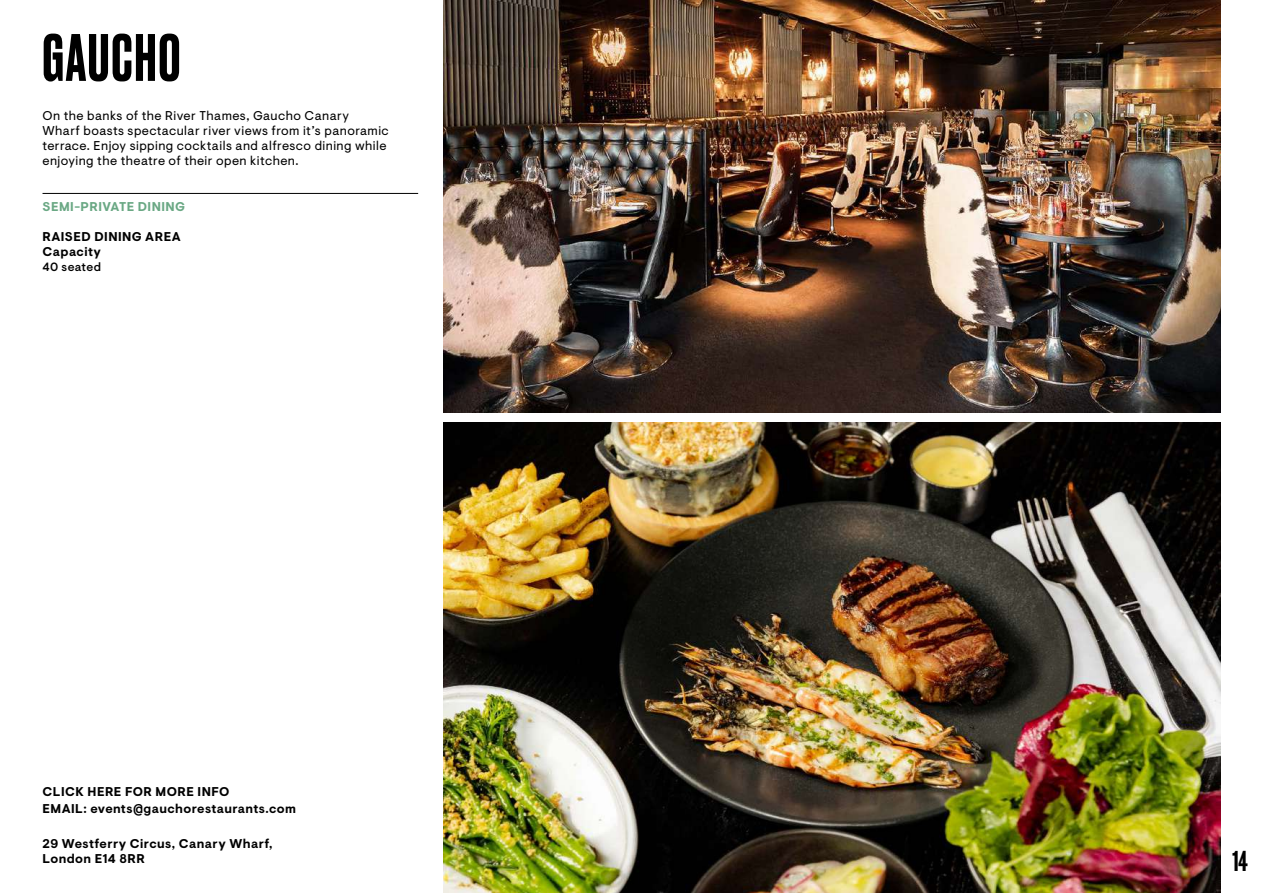
<style>
.page{position:relative;width:1263px;height:893px;background:#fff}
.page>*{position:absolute;margin:0;border:0;box-sizing:border-box;transform-origin:0 0}
.t1{font:500 63px "Druk";letter-spacing:.035em;color:#000}
.t2{font:500 27px "Druk";color:#000}
.t3{font:12.75px/15px "Visuelt";letter-spacing:.035em;color:#000}
.t4{font:700 12.75px/15px "Visuelt";letter-spacing:.035em;color:#000}
.t5{font:700 12.75px "Visuelt";letter-spacing:.035em;color:#6aa884}
.t6{font:500 12px "Visuelt";letter-spacing:.03em;color:#000}
</style>
<div class="page">
<hr style="left:43px;top:193px;width:375px;height:1px;background:#000">
<img style="left:444px;top:0;width:776px;height:412px">
<img style="left:444px;top:422px;width:776px;height:471px">
<h1 class="t1" style="left:43px;top:14px;width:139px">GAUCHO</h1>
<p class="t3" style="left:43px;top:108px;width:348px">On the banks of the River Thames, Gaucho Canary Wharf boasts spectacular river views from it’s panoramic terrace. Enjoy sipping cocktails and alfresco dining while enjoying the theatre of their open kitchen.</p>
<p class="t5" style="left:43px;top:199px;width:144px">SEMI-PRIVATE DINING</p>
<p class="t4" style="left:43px;top:229px;width:140px">RAISED DINING AREA<br>Capacity</p>
<p class="t6" style="left:43px;top:260px;width:60px">40 seated</p>
<p class="t4" style="left:43px;top:784px;width:255px;line-height:17px">CLICK HERE FOR MORE INFO<br>EMAIL: events@gauchorestaurants.com</p>
<p class="t4" style="left:43px;top:837px;width:231px">29 Westferry Circus, Canary Wharf,<br>London E14 8RR</p>
<h2 class="t2" style="left:1232px;top:842px;width:17px">14</h2>
</div>
